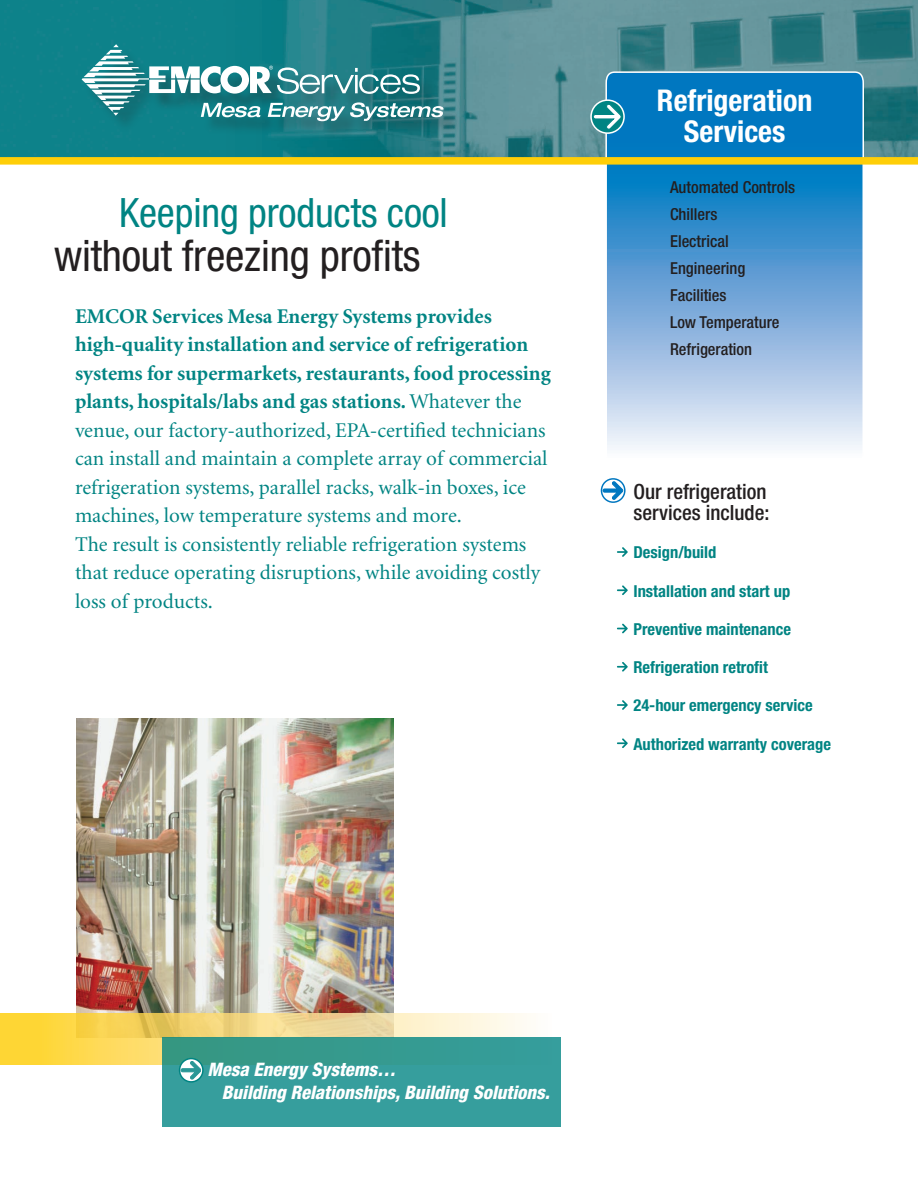
<style>
.page{position:relative;width:918px;height:1188px;background:#fff}
.page>*{position:absolute;margin:0;border:0;box-sizing:border-box;transform-origin:0 0}
.t1{font:condensed 43.5px "Helvetica Neue";letter-spacing:-.005em;color:#231f20}
.t2{font:condensed 40.5px "Helvetica Neue";letter-spacing:-.005em;color:#008483}
.t3{font:700 condensed 30px/31.5px "Helvetica Neue";color:#fff;text-align:center}
.t4{font:21px/28.5px "Minion";color:#008483}
.t5{font:500 condensed 21px/21px "Helvetica Neue";color:#231f20}
.t6{font:italic 800 condensed 18.6px/22.4px "Helvetica Neue";color:#fff}
.t7{font:700 condensed 16.5px "Helvetica Neue";color:#008483}
.t8{font:500 condensed 16.5px/27px "Helvetica Neue";color:#231f20}
.s1{font-weight:700}
</style>
<div class="page">
<img style="left:0;top:0;width:918px;height:157px">
<svg style="left:605px;top:72px;width:260px;height:378px;background:#5fa3d5"></svg>
<img style="left:76px;top:719px;width:318px;height:295px">
<div style="left:0;top:157px;width:918px;height:8px;background:#fece08"></div>
<svg style="left:591px;top:100px;width:33px;height:33px"></svg>
<div style="left:590px;top:99px;width:35px;height:35px;border:2px solid #fff;border-radius:50%"></div>
<svg style="left:593px;top:104px;width:28px;height:26px"></svg>
<svg style="left:0;top:1014px;width:527px;height:51px;background:#f7db7a"></svg>
<svg style="left:162px;top:1037px;width:399px;height:89px;background:#359c98"></svg>
<svg style="left:180px;top:1059px;width:23px;height:23px"></svg>
<div style="left:179px;top:1058px;width:25px;height:25px;border:1px solid #008483;border-radius:50%"></div>
<svg style="left:181px;top:1061px;width:20px;height:18px"></svg>
<svg style="left:617px;top:547px;width:11px;height:10px"></svg>
<svg style="left:617px;top:585px;width:11px;height:10px"></svg>
<svg style="left:617px;top:624px;width:11px;height:9px"></svg>
<svg style="left:617px;top:662px;width:11px;height:10px"></svg>
<svg style="left:617px;top:700px;width:11px;height:10px"></svg>
<svg style="left:617px;top:738px;width:11px;height:10px"></svg>
<svg style="left:601px;top:479px;width:24px;height:23px"></svg>
<div style="left:601px;top:478px;width:25px;height:25px;border:1px solid #0077c0;border-radius:50%"></div>
<svg style="left:603px;top:481px;width:20px;height:19px"></svg>
<div style="left:85px;top:48px;width:376px;height:92px;background:#231f20;opacity:.34"></div>
<svg style="left:82px;top:44px;width:362px;height:77px"></svg>
<h2 class="t2" style="left:119px;top:189px;width:330px">Keeping products cool</h2>
<h1 class="t1" style="left:54px;top:231px;width:368px">without freezing profits</h1>
<p class="t4" style="left:75px;top:303px;width:477px"><span class="s1">EMCOR Services Mesa Energy Systems provides high-quality installation and service of refrigeration systems for supermarkets, restaurants, food processing plants, hospitals/labs and gas stations.</span> Whatever the venue, our factory-authorized, EPA-certified technicians can install and maintain a complete array of commercial refrigeration systems, parallel racks, walk-in boxes, ice machines, low temperature systems and more.<br>The result is consistently reliable refrigeration systems that reduce operating disruptions, while avoiding costly loss of products.</p>
<h3 class="t3" style="left:657px;top:84px;width:157px">Refrigeration<br>Services</h3>
<p class="t8" style="left:670px;top:174px;width:126px">Automated Controls<br>Chillers<br>Electrical<br>Engineering<br>Facilities<br>Low Temperature<br>Refrigeration</p>
<p class="t5" style="left:633px;top:481px;width:138px">Our refrigeration services include:</p>
<p class="t7" style="left:633px;top:542px;width:85px">Design/build</p>
<p class="t7" style="left:633px;top:581px;width:158px">Installation and start up</p>
<p class="t7" style="left:633px;top:619px;width:159px">Preventive maintenance</p>
<p class="t7" style="left:633px;top:657px;width:136px">Refrigeration retrofit</p>
<p class="t7" style="left:633px;top:695px;width:181px">24-hour emergency service</p>
<p class="t7" style="left:633px;top:734px;width:199px">Authorized warranty coverage</p>
<p class="t6" style="left:222px;top:1058px;width:329px;text-indent:-15px">Mesa Energy Systems…<br>Building Relationships, Building Solutions.</p>
</div>
